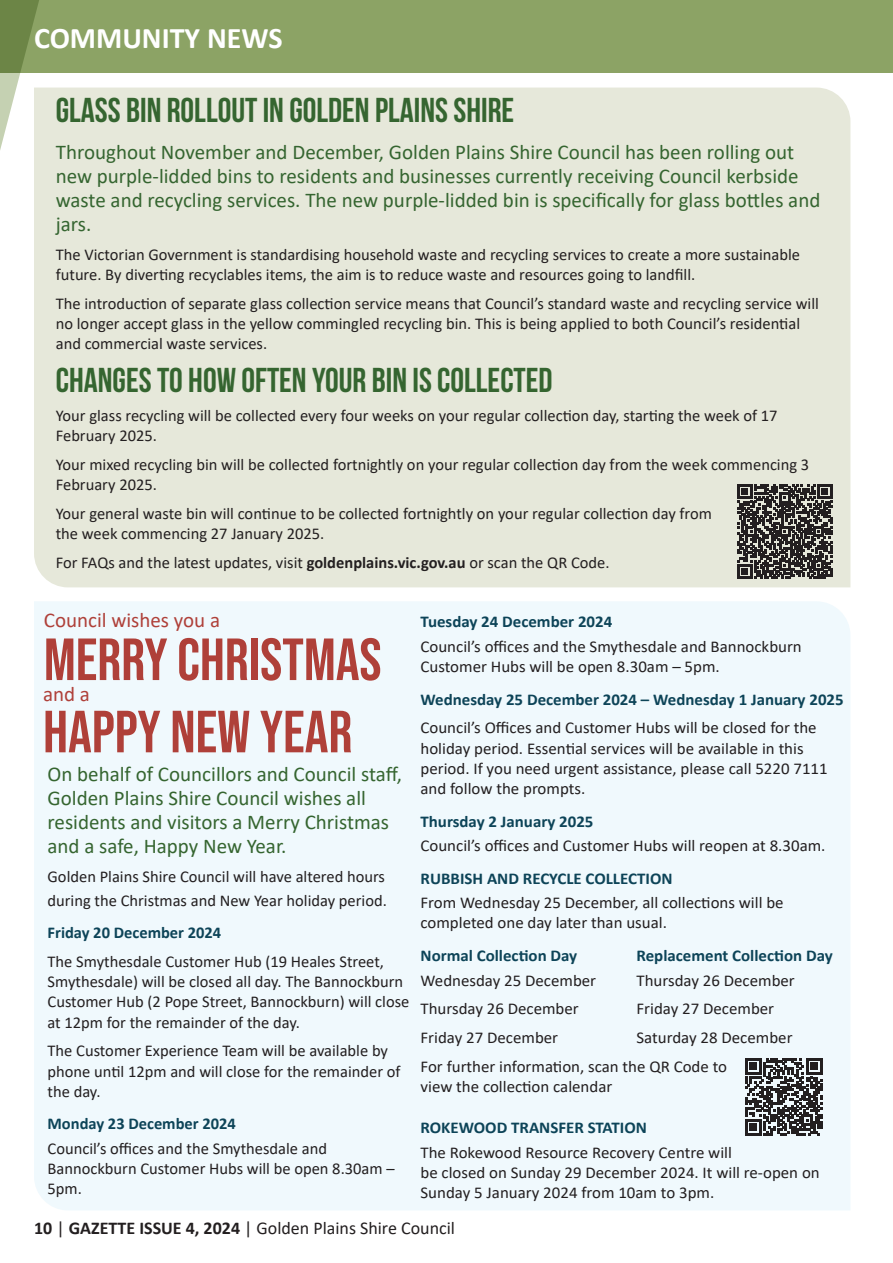
<style>
.page{position:relative;width:893px;height:1263px;background:#fff}
.page>*{position:absolute;margin:0;border:0;box-sizing:border-box;transform-origin:0 0}
.t1{font:59.4px/72.3px "Bebas Neue";color:#af4039}
.t2{font:700 34.5px "Bebas Neue";color:#356530}
.t3{font:700 30px "Calibri";color:#fff}
.t4{font:21px/24px "Calibri";color:#356530}
.t5{font:21px "Calibri";color:#af4039}
.t6{font:18px "Calibri";color:#231f20}
.t7{font:16.5px/20.2px "Calibri";color:#231f20}
.t8{font:700 16.5px "Calibri";color:#0d4458}
.s1{font-weight:700}
</style>
<div class="page">
<div style="left:34px;top:88px;width:816px;height:499px;background:#e6e8da"></div>
<div style="left:34px;top:601px;width:816px;height:609px;background:#f0f9fd"></div>
<svg style="left:737px;top:484px;width:95px;height:95px;background:#595754"></svg>
<svg style="left:745px;top:1058px;width:77px;height:77px"></svg>
<div style="left:0;top:0;width:893px;height:72px;background:#8ca365"></div>
<svg style="left:0;top:0;width:43px;height:200px"></svg>
<h3 class="t3" style="left:34px;top:17px;width:250px">COMMUNITY NEWS</h3>
<h2 class="t2" style="left:56px;top:91px;width:460px">GLASS BIN ROLLOUT IN GOLDEN PLAINS SHIRE</h2>
<p class="t4" style="left:56px;top:139px;width:766px">Throughout November and December, Golden Plains Shire Council has been rolling out new purple-lidded bins to residents and businesses currently receiving Council kerbside waste and recycling services. The new purple-lidded bin is specifically for glass bottles and jars.</p>
<p class="t7" style="left:56px;top:244px;width:746px">The Victorian Government is standardising household waste and recycling services to create a more sustainable future. By diverting recyclables items, the aim is to reduce waste and resources going to landfill.</p>
<p class="t7" style="left:56px;top:293px;width:765px">The introduction of separate glass collection service means that Council’s standard waste and recycling service will no longer accept glass in the yellow commingled recycling bin. This is being applied to both Council’s residential and commercial waste services.</p>
<h2 class="t2" style="left:56px;top:361px;width:498px">CHANGES TO HOW OFTEN YOUR BIN IS COLLECTED</h2>
<p class="t7" style="left:56px;top:405px;width:723px">Your glass recycling will be collected every four weeks on your regular collection day, starting the week of 17<br>February 2025.</p>
<p class="t7" style="left:56px;top:454px;width:755px">Your mixed recycling bin will be collected fortnightly on your regular collection day from the week commencing 3<br>February 2025.</p>
<p class="t7" style="left:56px;top:503px;width:658px">Your general waste bin will continue to be collected fortnightly on your regular collection day from the week commencing 27 January 2025.</p>
<p class="t7" style="left:56px;top:552px;width:555px">For FAQs and the latest updates, visit <span class="s1">goldenplains.vic.gov.au</span> or scan the QR Code.</p>
<p class="t5" style="left:44px;top:606px;width:178px">Council wishes you a</p>
<h1 class="t1" style="left:43px;top:623px;width:340px">MERRY CHRISTMAS<br>HAPPY NEW YEAR</h1>
<p class="t5" style="left:43px;top:679px;width:48px">and a</p>
<p class="t4" style="left:48px;top:761px;width:356px">On behalf of Councillors and Council staff, Golden Plains Shire Council wishes all residents and visitors a Merry Christmas and a safe, Happy New Year.</p>
<p class="t7" style="left:48px;top:864px;width:341px;line-height:24px">Golden Plains Shire Council will have altered hours during the Christmas and New Year holiday period.</p>
<p class="t8" style="left:48px;top:921px;width:175px">Friday 20 December 2024</p>
<p class="t7" style="left:48px;top:951px;width:363px">The Smythesdale Customer Hub (19 Heales Street, Smythesdale) will be closed all day. The Bannockburn Customer Hub (2 Pope Street, Bannockburn) will close at 12pm for the remainder of the day.</p>
<p class="t7" style="left:48px;top:1040px;width:354px">The Customer Experience Team will be available by phone until 12pm and will close for the remainder of the day.</p>
<p class="t8" style="left:48px;top:1112px;width:190px">Monday 23 December 2024</p>
<p class="t7" style="left:48px;top:1138px;width:349px">Council’s offices and the Smythesdale and<br>Bannockburn Customer Hubs will be open 8.30am –<br>5pm.</p>
<p class="t8" style="left:420px;top:610px;width:193px">Tuesday 24 December 2024</p>
<p class="t7" style="left:420px;top:636px;width:383px">Council’s offices and the Smythesdale and Bannockburn<br>Customer Hubs will be open 8.30am – 5pm.</p>
<p class="t8" style="left:420px;top:687px;width:425px">Wednesday 25 December 2024 – Wednesday 1 January 2025</p>
<p class="t7" style="left:420px;top:717px;width:409px">Council’s Offices and Customer Hubs will be closed for the holiday period. Essential services will be available in this period. If you need urgent assistance, please call 5220 7111 and follow the prompts.</p>
<p class="t8" style="left:420px;top:809px;width:174px">Thursday 2 January 2025</p>
<p class="t7" style="left:420px;top:835px;width:406px">Council’s offices and Customer Hubs will reopen at 8.30am.</p>
<p class="t8" style="left:420px;top:866px;width:253px">RUBBISH AND RECYCLE COLLECTION</p>
<p class="t7" style="left:420px;top:892px;width:365px">From Wednesday 25 December, all collections will be completed one day later than usual.</p>
<p class="t8" style="left:420px;top:944px;width:158px">Normal Collection Day</p>
<p class="t8" style="left:637px;top:944px;width:198px">Replacement Collection Day</p>
<p class="t7" style="left:420px;top:969px;width:177px">Wednesday 25 December</p>
<p class="t7" style="left:637px;top:969px;width:160px">Thursday 26 December</p>
<p class="t7" style="left:420px;top:998px;width:160px">Thursday 26 December</p>
<p class="t7" style="left:637px;top:998px;width:139px">Friday 27 December</p>
<p class="t7" style="left:420px;top:1027px;width:139px">Friday 27 December</p>
<p class="t7" style="left:420px;top:1023px;width:374px;line-height:28.8px;text-indent:216px">Saturday 28 December<br>For further information, scan the QR Code to</p>
<p class="t7" style="left:420px;top:1076px;width:193px">view the collection calendar</p>
<p class="t8" style="left:420px;top:1116px;width:228px">ROKEWOOD TRANSFER STATION</p>
<p class="t7" style="left:420px;top:1141px;width:401px">The Rokewood Resource Recovery Centre will<br>be closed on Sunday 29 December 2024. It will re-open on<br>Sunday 5 January 2024 from 10am to 3pm.</p>
<p class="t6" style="left:34px;top:1215px;width:422px"><span class="s1">10</span> | <span class="s1">GAZETTE ISSUE 4, 2024</span> | Golden Plains Shire Council</p>
</div>
